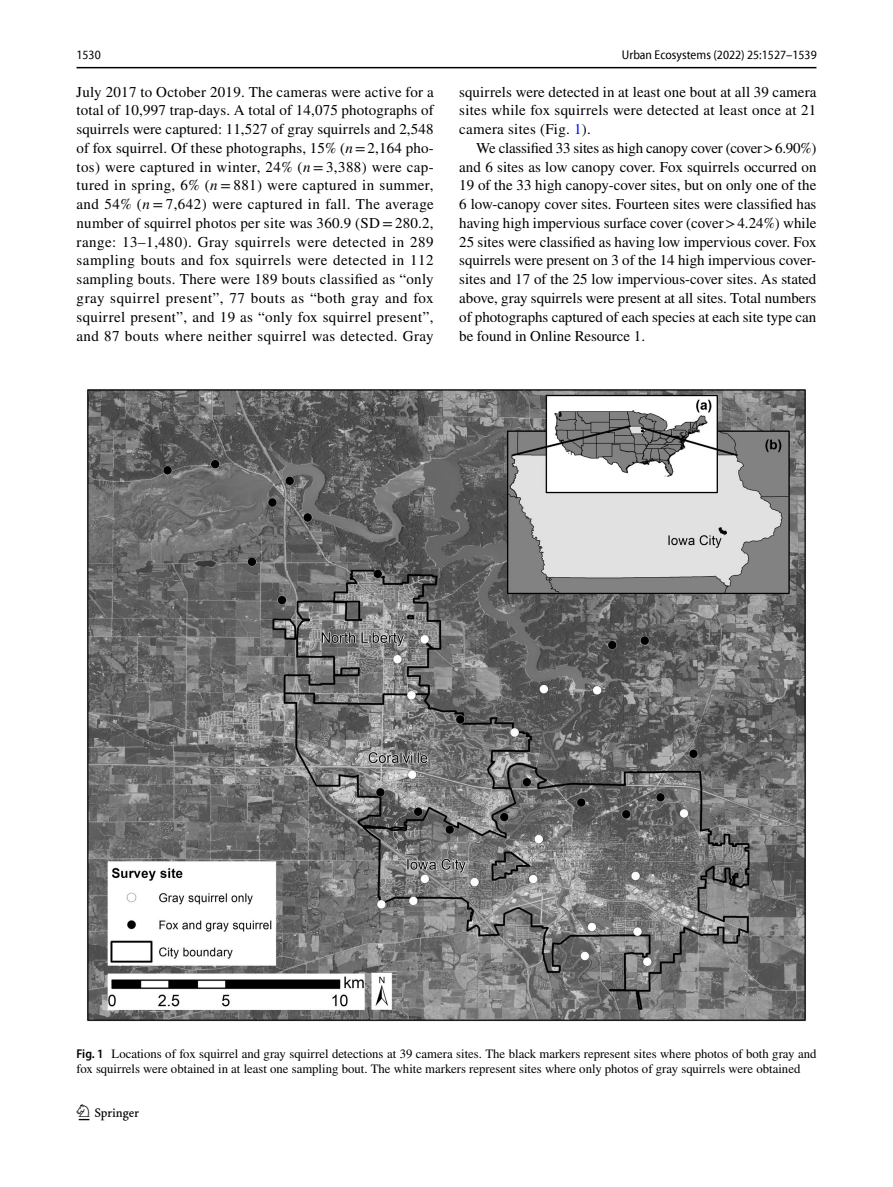
<style>
.page{position:relative;width:893px;height:1187px;background:#fff}
.page>*{position:absolute;margin:0;border:0;box-sizing:border-box;transform-origin:0 0}
.t1{font:22.5px "Springnew Regular 2";color:#000}
.t2{font:15px/18.8px "STIX";letter-spacing:.02em;color:#000;text-align:justify}
.t3{font:12.75px/15px "STIX";color:#000}
.t4{font:semi-condensed 12.75px "Myriad Pro Unic";color:#000}
.s1{font-style:italic}
.s2{color:#00f}
.s3{font-family:"Myriad Pro";font-weight:600;font-stretch:semi-condensed}
</style>
<div class="page">
<hr style="left:77px;top:67px;width:739px;height:1px;background:#000">
<img style="left:87px;top:389px;width:719px;height:633px">
<p class="t4" style="left:77px;top:50px;width:26px">1530</p>
<p class="t4" style="left:622px;top:50px;width:196px">Urban Ecosystems (2022) 25:1527–1539</p>
<p class="t2" style="left:77px;top:83px;width:359px">July 2017 to October 2019. The cameras were active for a total of 10,997 trap-days. A total of 14,075 photographs of squirrels were captured: 11,527 of gray squirrels and 2,548 of fox squirrel. Of these photographs, 15% (<span class="s1">n</span>=2,164 pho&shy;tos) were captured in winter, 24% (<span class="s1">n</span>= 3,388) were cap&shy;tured in spring, 6% (<span class="s1">n</span> = 881) were captured in summer, and 54% (<span class="s1">n</span> = 7,642) were captured in fall. The average number of squirrel photos per site was 360.9 (SD =280.2, range: 13–1,480). Gray squirrels were detected in 289 sampling bouts and fox squirrels were detected in 112 sampling bouts. There were 189 bouts classified as “only gray squirrel present”, 77 bouts as “both gray and fox squirrel present”, and 19 as “only fox squirrel present”, and 87 bouts where neither squirrel was detected. Gray</p>
<p class="t2" style="left:459px;top:83px;width:359px">squirrels were detected in at least one bout at all 39 camera sites while fox squirrels were detected at least once at 21 camera sites (Fig. <span class="s2">1</span>).</p>
<p class="t2" style="left:459px;top:139px;width:359px;text-indent:17px">We classified 33 sites as high canopy cover (cover&gt;6.90%) and 6 sites as low canopy cover. Fox squirrels occurred on 19 of the 33 high canopy-cover sites, but on only one of the 6 low-canopy cover sites. Fourteen sites were classified has having high impervious surface cover (cover&gt;4.24%) while 25 sites were classified as having low impervious cover. Fox squirrels were present on 3 of the 14 high impervious cover&shy;sites and 17 of the 25 low impervious-cover sites. As stated above, gray squirrels were present at all sites. Total numbers of photographs captured of each species at each site type can be found in Online Resource 1.</p>
<p class="t3" style="left:77px;top:1046px;width:741px"><span class="s3">Fig. 1</span> Locations of fox squirrel and gray squirrel detections at 39 camera sites. The black markers represent sites where photos of both gray and fox squirrels were obtained in at least one sampling bout. The white markers represent sites where only photos of gray squirrels were obtained</p>
<h1 class="t1" style="left:79px;top:1104px;width:62px">1 3</h1>
</div>
